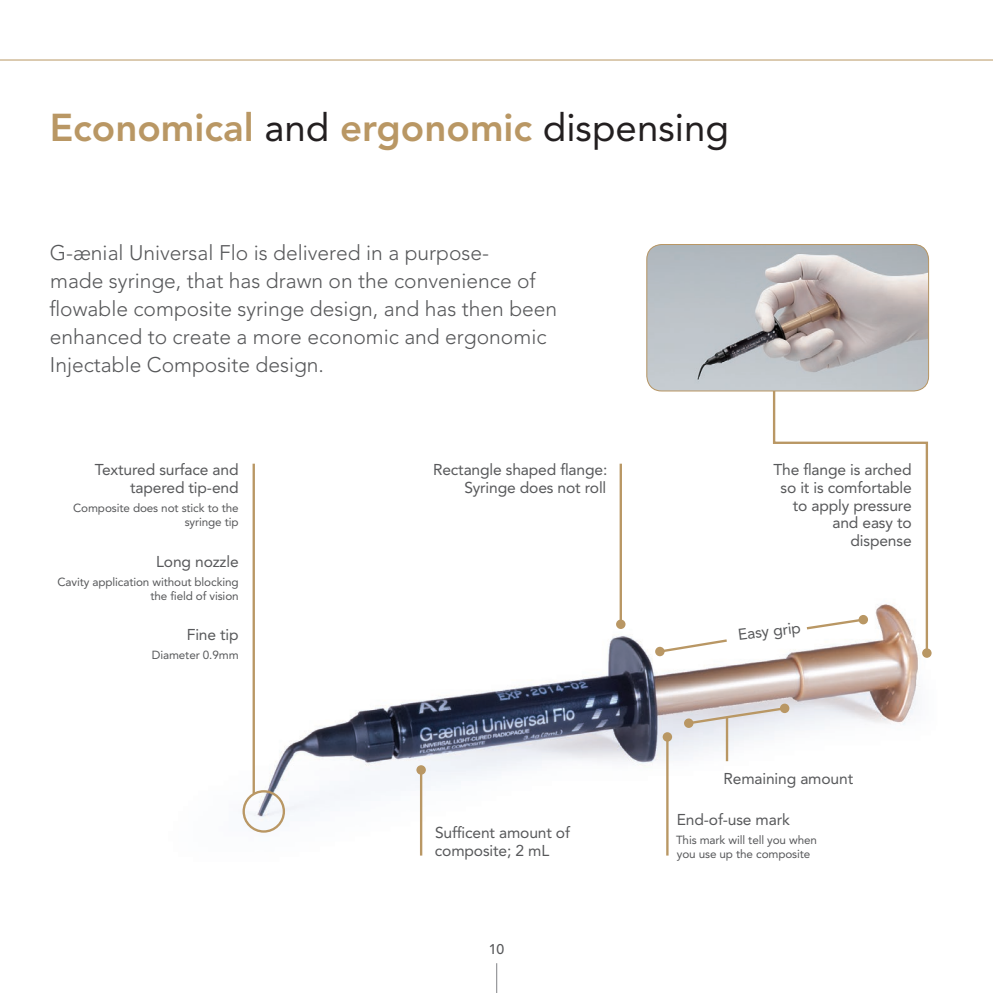
<style>
.page{position:relative;width:993px;height:993px;background:#fff}
.page>*{position:absolute;margin:0;border:0;box-sizing:border-box;transform-origin:0 0}
.t1{font:800 38.5px "Avenir";color:#b99764}
.t2{font:300 21px/28px "Avenir";color:#57585a}
.t3{font:15.58px/17.5px "Avenir";letter-spacing:-.01em;color:#57585a;text-align:right}
.t4{font:500 14px "Avenir";color:#57585a}
.t5{font:11.72px/13.7px "Avenir";letter-spacing:-.01em;color:#57585a;text-align:right}
.s1{font-weight:400;color:#231f20}
</style>
<div class="page">
<hr style="left:0;top:59px;width:992px;height:2px;background:#dbcab0">
<hr style="left:496px;top:962px;width:1px;height:30px;background:#808285">
<img style="left:243px;top:530px;width:689px;height:326px">
<svg style="left:685px;top:705px;width:102px;height:20px;background:#d9d3d2"></svg>
<div style="left:779px;top:703px;width:10px;height:9px;background:#b99764;border-radius:50%"></div>
<div style="left:683px;top:718px;width:10px;height:9px;background:#b99764;border-radius:50%"></div>
<hr style="left:725px;top:717px;width:3px;height:44px;background:#b99764">
<hr style="left:666px;top:736px;width:2px;height:119px;background:#b99764">
<div style="left:662px;top:732px;width:10px;height:9px;background:#b99764;border-radius:50%"></div>
<svg style="left:771px;top:391px;width:157px;height:264px"></svg>
<svg style="left:921px;top:648px;width:10px;height:9px"></svg>
<hr style="left:619px;top:463px;width:2px;height:161px;background:#b99764">
<div style="left:616px;top:619px;width:9px;height:9px;background:#b99764;border-radius:50%"></div>
<hr style="left:420px;top:769px;width:2px;height:86px;background:#b99764">
<div style="left:416px;top:765px;width:9px;height:9px;background:#b99764;border-radius:50%"></div>
<svg style="left:657px;top:637px;width:72px;height:17px"></svg>
<div style="left:655px;top:646px;width:9px;height:10px;background:#b99764;border-radius:50%"></div>
<div style="left:242px;top:789px;width:43px;height:43px;border:2px solid #b99764;border-radius:50%"></div>
<hr style="left:252px;top:463px;width:3px;height:330px;background:#b99764">
<img style="left:648px;top:244px;width:280px;height:147px">
<div style="left:646px;top:244px;width:282px;height:147px;border:1px solid #b99764;border-radius:15px"></div>
<h1 class="t1" style="left:50px;top:105px;width:680px">Economical <span class="s1">and</span> ergonomic <span class="s1">dispensing</span></h1>
<h2 class="t2" style="left:49px;top:238px;width:509px">G-ænial Universal Flo is delivered in a purpose-<br>made syringe, that has drawn on the convenience of flowable composite syringe design, and has then been enhanced to create a more economic and ergonomic Injectable Composite design.</h2>
<p class="t3" style="left:95px;top:461px;width:145px">Textured surface and tapered tip-end</p>
<p class="t5" style="left:73px;top:501px;width:167px">Composite does not stick to the syringe tip</p>
<p class="t3" style="left:156px;top:552px;width:84px">Long nozzle</p>
<p class="t5" style="left:57px;top:575px;width:183px">Cavity application without blocking the field of vision</p>
<p class="t3" style="left:187px;top:626px;width:53px">Fine tip</p>
<p class="t5" style="left:152px;top:648px;width:88px">Diameter 0.9mm</p>
<p class="t3" style="left:433px;top:461px;width:176px">Rectangle shaped flange:<br>Syringe does not roll</p>
<p class="t3" style="left:435px;top:823px;width:137px;text-align:left">Sufficent amount of composite; 2 mL</p>
<p class="t4" style="left:488px;top:940px;width:17px">10</p>
<p class="t3" style="left:773px;top:461px;width:140px">The flange is arched so it is comfortable to apply pressure and easy to dispense</p>
<p class="t3" style="left:736px;top:626px;width:64px;rotate:-7deg">Easy grip</p>
<p class="t3" style="left:723px;top:769px;width:131px">Remaining amount</p>
<p class="t3" style="left:676px;top:810px;width:115px">End-of-use mark</p>
<p class="t5" style="left:675px;top:832px;width:142px;text-align:left">This mark will tell you when you use up the composite</p>
</div>
